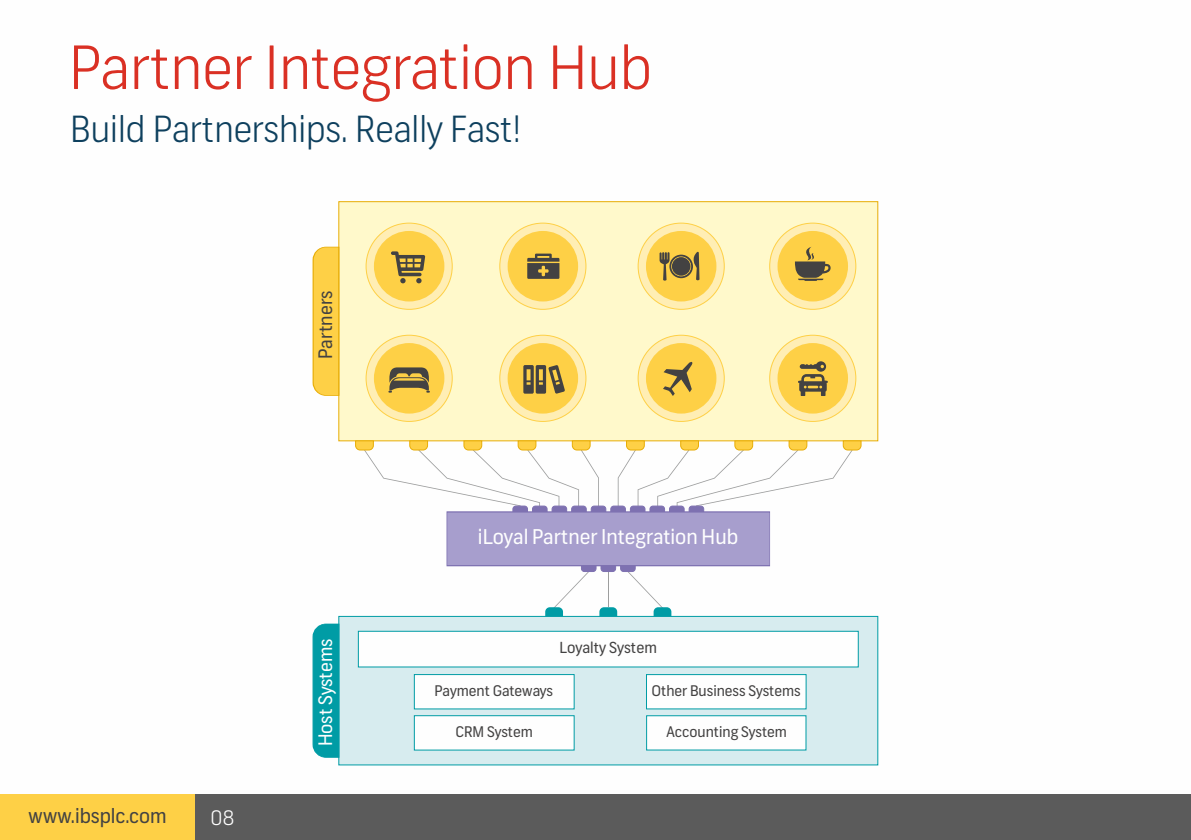
<style>
.page{position:relative;width:1191px;height:840px;background:#fff}
.page>*{position:absolute;margin:0;border:0;box-sizing:border-box;transform-origin:0 0}
.t1{font:300 59.6px "Frank";color:#da3024}
.t2{font:300 36px "Frank";color:#0e405e}
.t3{font:20.4px "Frank";color:#fefefe}
.t4{font:20px "Frank";color:#434242}
.t5{font:300 20px "Frank";color:#fefefe}
.t6{font:18.6px "Frank";color:#fefefe}
.t7{font:18.6px "Frank";color:#434242}
.t8{font:15.2px "Frank";color:#434242}
.t9{font:14.6px "Frank";color:#434242}
</style>
<div class="page">
<div style="left:338px;top:201px;width:540px;height:240px;background:#fff9cb;border:1px solid #e8ad06"></div>
<div style="left:338px;top:615px;width:540px;height:149px;background:#d7ecef;border:1px solid #009ca5"></div>
<div style="left:358px;top:630px;width:500px;height:37px;background:#fefefe;border:1px solid #009ca5"></div>
<div style="left:414px;top:714px;width:160px;height:36px;background:#fefefe;border:1px solid #009ca5"></div>
<div style="left:646px;top:714px;width:160px;height:36px;background:#fefefe;border:1px solid #009ca5"></div>
<div style="left:646px;top:673px;width:160px;height:36px;background:#fefefe;border:1px solid #009ca5"></div>
<div style="left:414px;top:673px;width:160px;height:36px;background:#fefefe;border:1px solid #009ca5"></div>
<svg style="left:545px;top:565px;width:126px;height:51px"></svg>
<div style="left:447px;top:511px;width:323px;height:54px;background:#a79ecd;border:1px solid #7e71b1"></div>
<svg style="left:355px;top:440px;width:506px;height:72px"></svg>
<div style="left:366px;top:335px;width:86px;height:86px;background:#ffeeb4;border:1px solid #fed046;border-radius:50%"></div>
<div style="left:374px;top:343px;width:70px;height:70px;background:#fed046;border-radius:50%"></div>
<svg style="left:388px;top:367px;width:42px;height:25px"></svg>
<div style="left:366px;top:223px;width:86px;height:86px;background:#ffeeb4;border:1px solid #fed046;border-radius:50%"></div>
<div style="left:374px;top:231px;width:70px;height:70px;background:#fed046;border-radius:50%"></div>
<svg style="left:391px;top:251px;width:34px;height:32px"></svg>
<div style="left:499px;top:223px;width:87px;height:86px;background:#ffeeb4;border:1px solid #fed046;border-radius:50%"></div>
<div style="left:507px;top:231px;width:71px;height:70px;background:#fed046;border-radius:50%"></div>
<svg style="left:527px;top:253px;width:32px;height:26px"></svg>
<div style="left:499px;top:335px;width:87px;height:86px;background:#ffeeb4;border:1px solid #fed046;border-radius:50%"></div>
<div style="left:507px;top:343px;width:71px;height:70px;background:#fed046;border-radius:50%"></div>
<svg style="left:523px;top:365px;width:42px;height:28px"></svg>
<div style="left:638px;top:335px;width:86px;height:86px;background:#ffeeb4;border:1px solid #fed046;border-radius:50%"></div>
<div style="left:646px;top:343px;width:70px;height:70px;background:#fed046;border-radius:50%"></div>
<svg style="left:663px;top:361px;width:30px;height:35px"></svg>
<div style="left:638px;top:223px;width:86px;height:86px;background:#ffeeb4;border:1px solid #fed046;border-radius:50%"></div>
<div style="left:646px;top:231px;width:70px;height:70px;background:#fed046;border-radius:50%"></div>
<svg style="left:659px;top:252px;width:40px;height:28px"></svg>
<div style="left:769px;top:335px;width:87px;height:86px;background:#ffeeb4;border:1px solid #fed046;border-radius:50%"></div>
<div style="left:777px;top:343px;width:71px;height:70px;background:#fed046;border-radius:50%"></div>
<svg style="left:798px;top:361px;width:29px;height:35px"></svg>
<div style="left:769px;top:223px;width:87px;height:86px;background:#ffeeb4;border:1px solid #fed046;border-radius:50%"></div>
<div style="left:777px;top:231px;width:71px;height:70px;background:#fed046;border-radius:50%"></div>
<svg style="left:795px;top:247px;width:35px;height:34px"></svg>
<svg style="left:313px;top:247px;width:26px;height:148px;background:#fcce44"></svg>
<div style="left:313px;top:623px;width:26px;height:134px;background:#009ca5"></div>
<div style="left:0;top:794px;width:1191px;height:45px;background:#5b5b5b"></div>
<div style="left:0;top:794px;width:194px;height:45px;background:#fed046"></div>
<h1 class="t1" style="left:69px;top:44px;width:584px">Partner Integration Hub</h1>
<h2 class="t2" style="left:70px;top:115px;width:452px">Build Partnerships. Really Fast!</h2>
<p class="t7" style="left:318px;top:358px;width:69px;rotate:-90deg">Partners</p>
<h3 class="t4" style="left:29px;top:807px;width:139px">www.ibsplc.com</h3>
<h3 class="t5" style="left:210px;top:809px;width:26px">08</h3>
<p class="t6" style="left:318px;top:745px;width:109px;rotate:-90deg">Host Systems</p>
<h3 class="t3" style="left:478px;top:528px;width:262px">iLoyal Partner Integration Hub</h3>
<p class="t8" style="left:559px;top:641px;width:99px">Loyalty System</p>
<p class="t9" style="left:434px;top:684px;width:120px">Payment Gateways</p>
<p class="t9" style="left:651px;top:684px;width:151px">Other Business Systems</p>
<p class="t9" style="left:455px;top:725px;width:79px">CRM System</p>
<p class="t9" style="left:666px;top:725px;width:122px">Accounting System</p>
</div>
